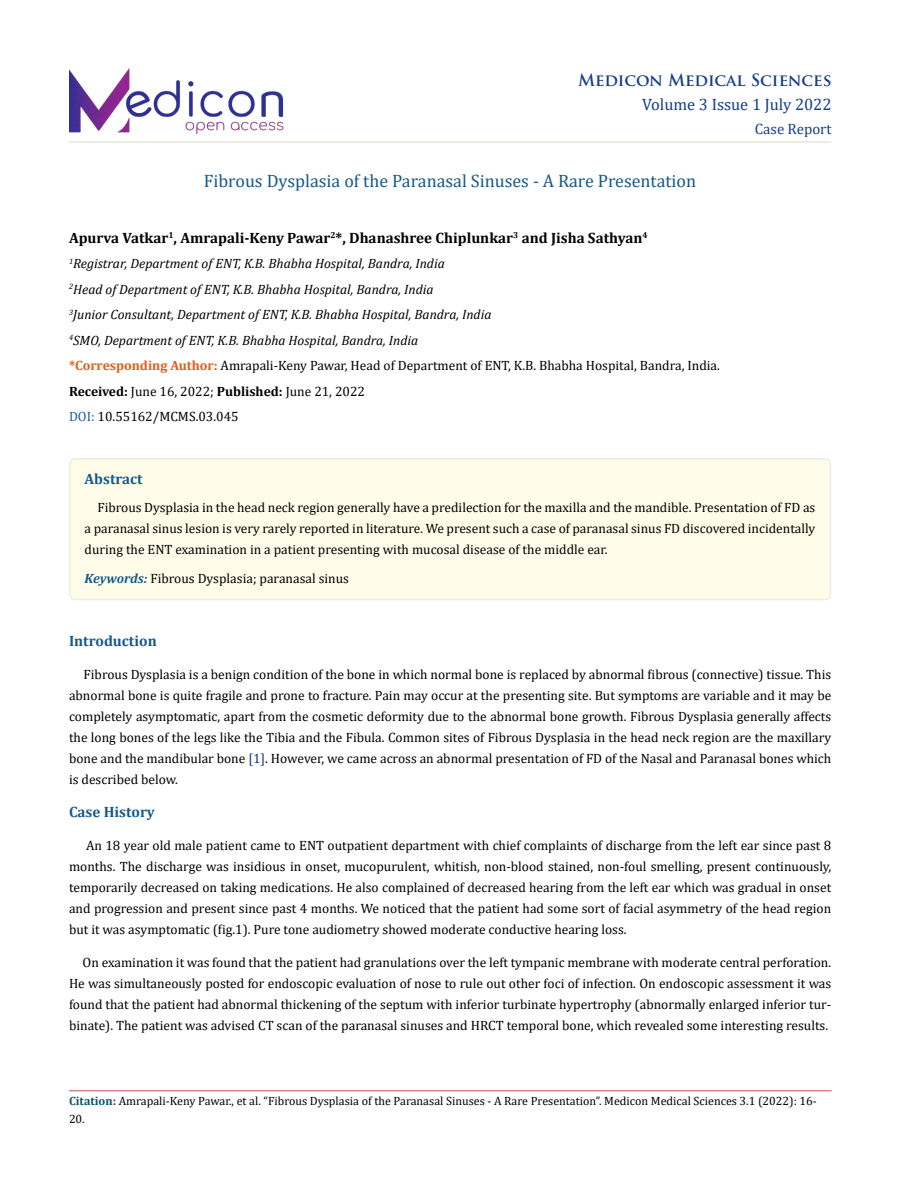
<style>
.page{position:relative;width:900px;height:1188px;background:#fff}
.page>*{position:absolute;margin:0;border:0;box-sizing:border-box;transform-origin:0 0}
.t1{font:18px "Cambria";color:#15588c}
.t2{font:700 16.5px "Trajan Pro";color:#173e88}
.t3{font:16.5px "Cambria";color:#173e88}
.t4{font:700 15px "Cambria";color:#000}
.t5{font:700 15px "Cambria";color:#15588c}
.t6{font:15px "Cambria";color:#173e88}
.t7{font:13.5px/21px "Cambria";color:#000;text-align:justify}
.t8{font:italic 13.5px/25.5px "Cambria";color:#000}
.t9{font:12px/18px "Cambria";color:#000}
.s1{font-weight:700;font-style:normal;color:#e05d1a}
.s2{font-style:normal}
.s3{font-weight:700;font-style:normal}
.s4{font-style:normal;color:#215e9e}
.s5{font-weight:700;font-style:italic;color:#15588c}
.s6{color:#152c8c}
.s7{font-weight:700;color:#0e536a}
.s8{font-weight:700;color:#173e88}
</style>
<div class="page">
<img style="left:69px;top:68px;width:218px;height:74px">
<hr style="left:69px;top:1091px;width:763px;height:1px;background:#c0504d">
<hr style="left:69px;top:142px;width:762px;height:1px;background:#e0dfcd">
<div style="left:70px;top:459px;width:761px;height:141px;background:#fffde9;border-radius:6px"></div>
<div style="left:69px;top:458px;width:762px;height:142px;border:2px solid #eeece1;border-radius:6px"></div>
<p class="t2" style="left:578px;top:69px;width:255px">Medicon Medical Sciences</p>
<p class="t3" style="left:642px;top:94px;width:191px">Volume 3 Issue 1 July 2022</p>
<p class="t6" style="left:755px;top:120px;width:78px">Case Report</p>
<h1 class="t1" style="left:204px;top:170px;width:494px">Fibrous Dysplasia of the Paranasal Sinuses - A Rare Presentation</h1>
<p class="t4" style="left:69px;top:227px;width:580px">Apurva Vatkar<sup>1</sup>, Amrapali-Keny Pawar<sup>2</sup>*, Dhanashree Chiplunkar<sup>3</sup> and Jisha Sathyan<sup>4</sup></p>
<p class="t8" style="left:69px;top:251px;width:652px"><sup>1</sup>Registrar, Department of ENT, K.B. Bhabha Hospital, Bandra, India<br><sup>2</sup>Head of Department of ENT, K.B. Bhabha Hospital, Bandra, India<br><sup>3</sup>Junior Consultant, Department of ENT, K.B. Bhabha Hospital, Bandra, India<br><sup>4</sup>SMO, Department of ENT, K.B. Bhabha Hospital, Bandra, India<br><span class="s1">*Corresponding Author:</span> <span class="s2">Amrapali-Keny Pawar, Head of Department of ENT, K.B. Bhabha Hospital, Bandra, India.<br></span><span class="s3">Received:</span> <span class="s2">June 16, 2022;</span> <span class="s3">Published:</span> <span class="s2">June 21, 2022<br></span><span class="s4">DOI:</span> <span class="s2">10.55162/MCMS.03.045</span></p>
<p class="t5" style="left:85px;top:469px;width:60px">Abstract</p>
<p class="t7" style="left:85px;top:496px;width:732px;text-indent:13px">Fibrous Dysplasia in the head neck region generally have a predilection for the maxilla and the mandible. Presentation of FD as a paranasal sinus lesion is very rarely reported in literature. We present such a case of paranasal sinus FD discovered incidentally during the ENT examination in a patient presenting with mucosal disease of the middle ear.</p>
<p class="t7" style="left:85px;top:568px;width:266px"><span class="s5">Keywords:</span> Fibrous Dysplasia; paranasal sinus</p>
<p class="t5" style="left:69px;top:630px;width:89px">Introduction</p>
<p class="t7" style="left:69px;top:663px;width:764px;text-indent:15px">Fibrous Dysplasia is a benign condition of the bone in which normal bone is replaced by abnormal fibrous (connective) tissue. This abnormal bone is quite fragile and prone to fracture. Pain may occur at the presenting site. But symptoms are variable and it may be completely asymptomatic, apart from the cosmetic deformity due to the abnormal bone growth. Fibrous Dysplasia generally affects the long bones of the legs like the Tibia and the Fibula. Common sites of Fibrous Dysplasia in the head neck region are the maxillary bone and the mandibular bone <span class="s6">[1]</span>. However, we came across an abnormal presentation of FD of the Nasal and Paranasal bones which is described below.</p>
<p class="t5" style="left:69px;top:801px;width:87px">Case History</p>
<p class="t7" style="left:69px;top:834px;width:764px;text-indent:17px">An 18 year old male patient came to ENT outpatient department with chief complaints of discharge from the left ear since past 8 months. The discharge was insidious in onset, mucopurulent, whitish, non-blood stained, non-foul smelling, present continuously, temporarily decreased on taking medications. He also complained of decreased hearing from the left ear which was gradual in onset and progression and present since past 4 months. We noticed that the patient had some sort of facial asymmetry of the head region but it was asymptomatic (fig.1). Pure tone audiometry showed moderate conductive hearing loss.</p>
<p class="t7" style="left:69px;top:951px;width:764px;text-indent:14px">On examination it was found that the patient had granulations over the left tympanic membrane with moderate central perforation.<br>He was simultaneously posted for endoscopic evaluation of nose to rule out other foci of infection. On endoscopic assessment it was found that the patient had abnormal thickening of the septum with inferior turbinate hypertrophy (abnormally enlarged inferior tur&shy;binate). The patient was advised CT scan of the paranasal sinuses and HRCT temporal bone, which revealed some interesting results.</p>
<p class="t9" style="left:69px;top:1092px;width:749px"><span class="s7">Citation</span><span class="s8">:</span> Amrapali-Keny Pawar., et al. “Fibrous Dysplasia of the Paranasal Sinuses - A Rare Presentation”. Medicon Medical Sciences 3.1 (2022): 16-<br>20.</p>
</div>
